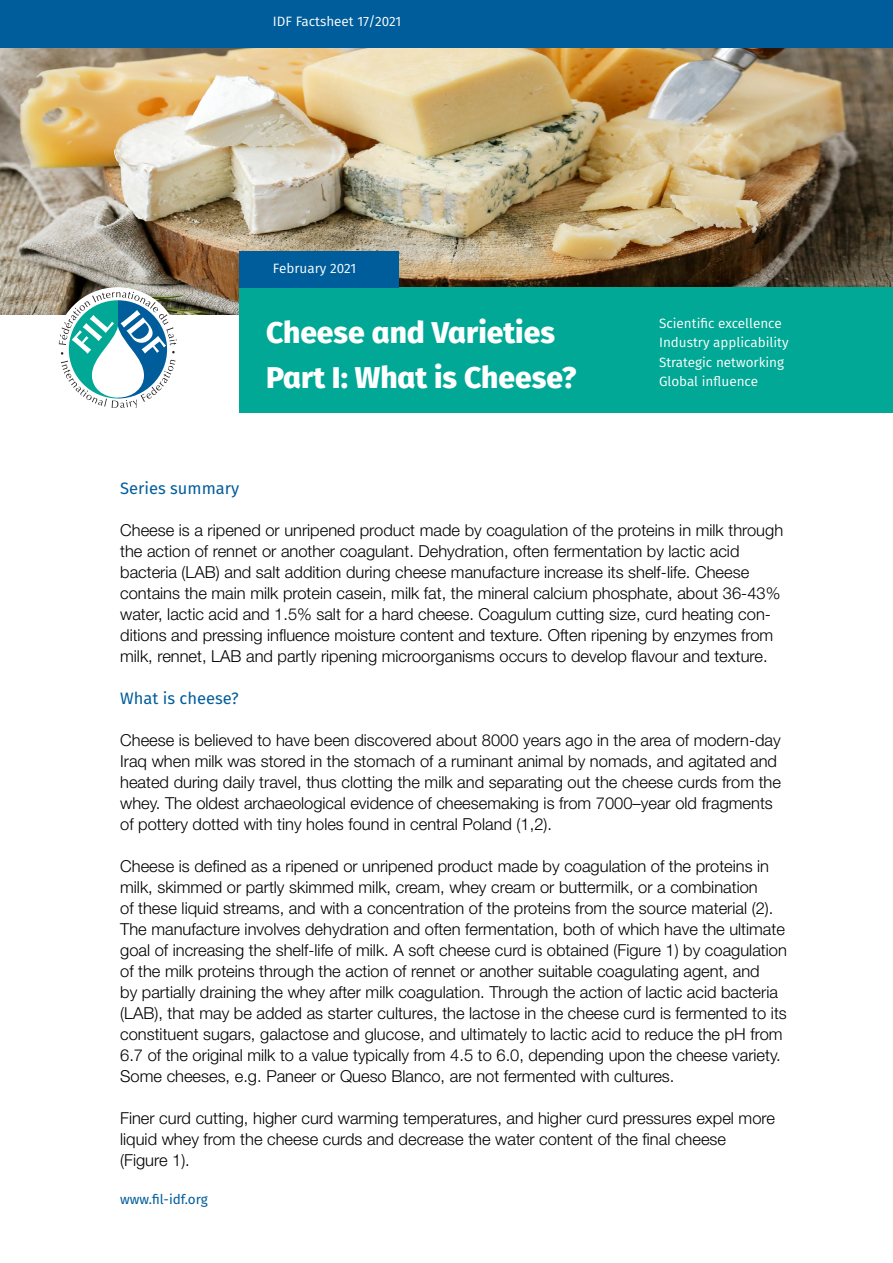
<style>
.page{position:relative;width:893px;height:1263px;background:#fff}
.page>*{position:absolute;margin:0;border:0;box-sizing:border-box;transform-origin:0 0}
.t1{font:800 30px "Fira Sans";color:#fff}
.Paragraph_Style_1{font:300 16.5px/21px "Helvetica Neue";color:#000}
.Paragraph_Style_1-2{font:16.5px "Fira Sans";color:#005d9c}
.t2{font:13.5px "Fira Sans";color:#fff}
.t3{font:13.5px "Fira Sans";color:#005d9c}
</style>
<div class="page">
<img style="left:0;top:47px;width:893px;height:268px">
<div style="left:240px;top:287px;width:653px;height:125px;background:#00a895"></div>
<div style="left:55px;top:287px;width:125px;height:125px;background:#fff;border-radius:50%"></div>
<svg style="left:59px;top:292px;width:118px;height:116px"></svg>
<div style="left:0;top:0;width:893px;height:47px;background:#005d9c"></div>
<div style="left:240px;top:251px;width:159px;height:36px;background:#005d9c"></div>
<p class="t2" style="left:273px;top:11px;width:130px">IDF Factsheet 17/2021</p>
<p class="t2" style="left:273px;top:258px;width:85px">February 2021</p>
<p class="t1" style="left:266px;top:306px;width:290px">Cheese and Varieties</p>
<p class="t1" style="left:266px;top:351px;width:312px">Part I: What is Cheese?</p>
<p class="t2" style="left:659px;top:313px;width:124px">Scientific excellence</p>
<p class="t2" style="left:659px;top:332px;width:131px">Industry applicability</p>
<p class="t2" style="left:659px;top:352px;width:127px">Strategic networking</p>
<p class="t2" style="left:659px;top:371px;width:100px">Global influence</p>
<p class="Paragraph_Style_1-2" style="left:120px;top:475px;width:121px">Series summary</p>
<p class="Paragraph_Style_1" style="left:120px;top:518px;width:664px">Cheese is a ripened or unripened product made by coagulation of the proteins in milk through the action of rennet or another coagulant. Dehydration, often fermentation by lactic acid</p>
<p class="Paragraph_Style_1" style="left:120px;top:560px;width:662px">bacteria (LAB) and salt addition during cheese manufacture increase its shelf-life. Cheese contains the main milk protein casein, milk fat, the mineral calcium phosphate, about 36-43% water, lactic acid and 1.5% salt for a hard cheese. Coagulum cutting size, curd heating con&shy;ditions and pressing influence moisture content and texture. Often ripening by enzymes from milk, rennet, LAB and partly ripening microorganisms occurs to develop flavour and texture.</p>
<p class="Paragraph_Style_1-2" style="left:120px;top:685px;width:120px">What is cheese?</p>
<p class="Paragraph_Style_1" style="left:120px;top:728px;width:662px">Cheese is believed to have been discovered about 8000 years ago in the area of modern-day Iraq when milk was stored in the stomach of a ruminant animal by nomads, and agitated and heated during daily travel, thus clotting the milk and separating out the cheese curds from the whey. The oldest archaeological evidence of cheesemaking is from 7000–year old fragments of pottery dotted with tiny holes found in central Poland (1,2).</p>
<p class="Paragraph_Style_1" style="left:120px;top:854px;width:668px">Cheese is defined as a ripened or unripened product made by coagulation of the proteins in milk, skimmed or partly skimmed milk, cream, whey cream or buttermilk, or a combination<br>of these liquid streams, and with a concentration of the proteins from the source material (2).<br>The manufacture involves dehydration and often fermentation, both of which have the ultimate goal of increasing the shelf-life of milk. A soft cheese curd is obtained (Figure 1) by coagulation of the milk proteins through the action of rennet or another suitable coagulating agent, and<br>by partially draining the whey after milk coagulation. Through the action of lactic acid bacteria (LAB), that may be added as starter cultures, the lactose in the cheese curd is fermented to its constituent sugars, galactose and glucose, and ultimately to lactic acid to reduce the pH from 6.7 of the original milk to a value typically from 4.5 to 6.0, depending upon the cheese variety.<br>Some cheeses, e.g. Paneer or Queso Blanco, are not fermented with cultures.</p>
<p class="Paragraph_Style_1" style="left:120px;top:1106px;width:656px">Finer curd cutting, higher curd warming temperatures, and higher curd pressures expel more liquid whey from the cheese curds and decrease the water content of the final cheese</p>
<p class="Paragraph_Style_1" style="left:120px;top:1148px;width:71px">(Figure 1).</p>
<p class="t3" style="left:120px;top:1189px;width:89px">www.fil-idf.org</p>
</div>
